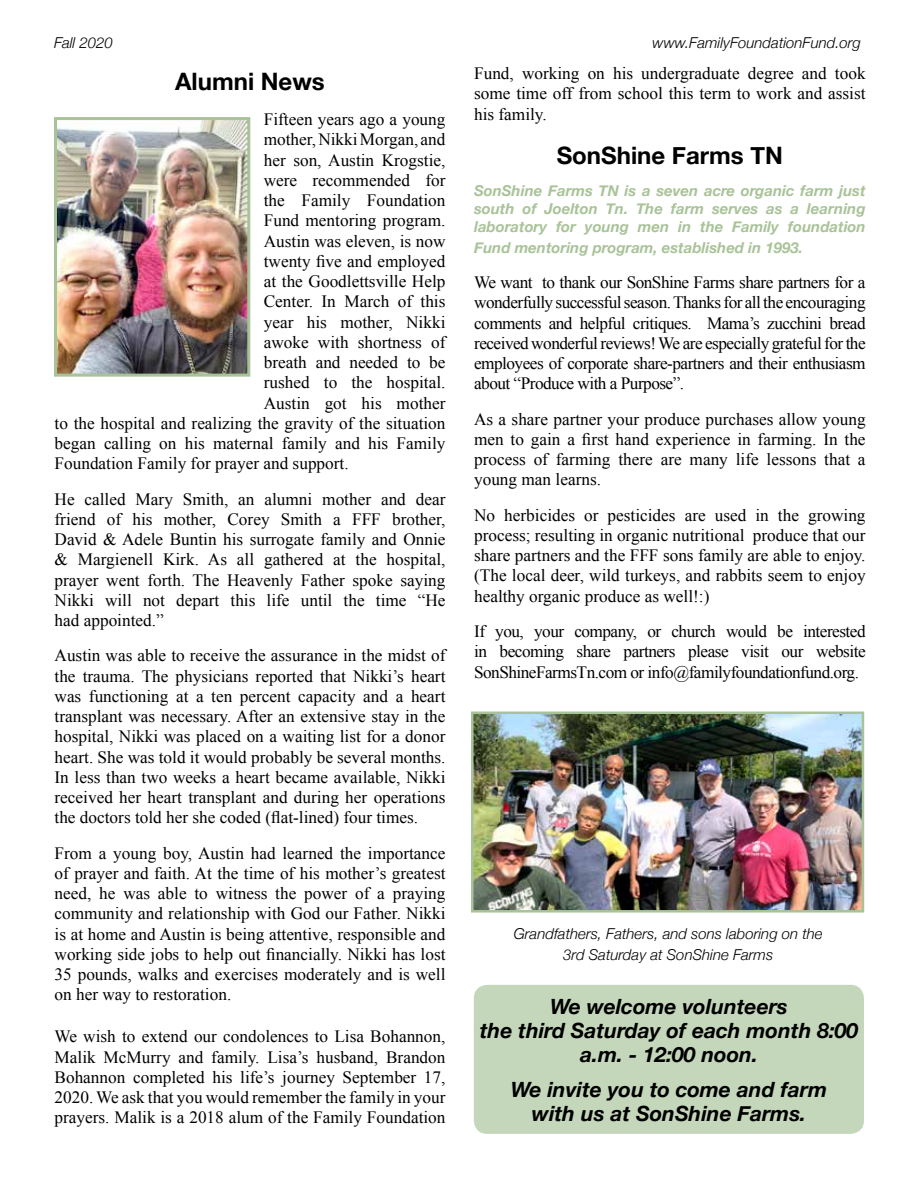
<style>
.page{position:relative;width:918px;height:1188px;background:#fff}
.page>*{position:absolute;margin:0;border:0;box-sizing:border-box;transform-origin:0 0}
.t1{font:700 24px "Helvetica Neue";color:#000}
.t2{font:italic 700 21px/24px "Helvetica Neue";color:#000;text-align:center}
.t3{font:17.25px/20.2px "Times New Roman";color:#000;text-align:justify}
.t4{font:italic 700 15px/18px "Helvetica Neue";color:#a9c398;text-align:justify}
.t5{font:italic 300 15px/21px "Helvetica Neue";color:#000;text-align:center}
</style>
<div class="page">
<div style="left:474px;top:985px;width:390px;height:149px;background:#c5d7bb;border-radius:14px"></div>
<img style="left:54px;top:117px;width:197px;height:260px">
<img style="left:471px;top:711px;width:394px;height:202px">
<p class="t5" style="left:54px;top:31px;width:60px">Fall 2020</p>
<p class="t5" style="left:653px;top:31px;width:210px">www.FamilyFoundationFund.org</p>
<h1 class="t1" style="left:175px;top:63px;width:151px">Alumni News</h1>
<p class="t3" style="left:264px;top:109px;width:183px">Fifteen years ago a young</p>
<p class="t3" style="left:264px;top:129px;width:183px">mother, Nikki Morgan, and</p>
<p class="t3" style="left:264px;top:150px;width:183px">her son, Austin Krogstie,</p>
<p class="t3" style="left:264px;top:170px;width:183px">were recommended for</p>
<p class="t3" style="left:264px;top:190px;width:183px">the Family Foundation</p>
<p class="t3" style="left:264px;top:210px;width:183px">Fund mentoring program.</p>
<p class="t3" style="left:264px;top:231px;width:183px">Austin was eleven, is now</p>
<p class="t3" style="left:264px;top:251px;width:183px">twenty five and employed</p>
<p class="t3" style="left:264px;top:271px;width:183px">at the Goodlettsville Help</p>
<p class="t3" style="left:264px;top:291px;width:183px">Center. In March of this</p>
<p class="t3" style="left:264px;top:312px;width:183px">year his mother, Nikki</p>
<p class="t3" style="left:264px;top:332px;width:183px">awoke with shortness of</p>
<p class="t3" style="left:264px;top:352px;width:183px">breath and needed to be</p>
<p class="t3" style="left:264px;top:372px;width:183px">rushed to the hospital.</p>
<p class="t3" style="left:264px;top:393px;width:183px">Austin got his mother</p>
<p class="t3" style="left:55px;top:413px;width:392px">to the hospital and realizing the gravity of the situation</p>
<p class="t3" style="left:55px;top:433px;width:392px">began calling on his maternal family and his Family</p>
<p class="t3" style="left:55px;top:453px;width:296px">Foundation Family for prayer and support.</p>
<p class="t3" style="left:55px;top:489px;width:392px">He called Mary Smith, an alumni mother and dear friend of his mother, Corey Smith a FFF brother, David &amp; Adele Buntin his surrogate family and Onnie &amp; Margienell Kirk. As all gathered at the hospital, prayer went forth. The Heavenly Father spoke saying Nikki will not depart this life until the time “He had appointed.”</p>
<p class="t3" style="left:55px;top:645px;width:392px">Austin was able to receive the assurance in the midst of the trauma. The physicians reported that Nikki’s heart was functioning at a ten percent capacity and a heart transplant was necessary. After an extensive stay in the hospital, Nikki was placed on a waiting list for a donor heart. She was told it would probably be several months.<br>In less than two weeks a heart became available, Nikki received her heart transplant and during her operations the doctors told her she coded (flat-lined) four times.</p>
<p class="t3" style="left:55px;top:843px;width:392px">From a young boy, Austin had learned the importance of prayer and faith. At the time of his mother’s greatest need, he was able to witness the power of a praying community and relationship with God our Father. Nikki is at home and Austin is being attentive, responsible and working side jobs to help out financially. Nikki has lost 35 pounds, walks and exercises moderately and is well on her way to restoration.</p>
<p class="t3" style="left:55px;top:1026px;width:392px">We wish to extend our condolences to Lisa Bohannon, Malik McMurry and family. Lisa’s husband, Brandon Bohannon completed his life’s journey September 17, 2020. We ask that you would remember the family in your prayers. Malik is a 2018 alum of the Family Foundation</p>
<p class="t3" style="left:474px;top:62px;width:393px">Fund, working on his undergraduate degree and took some time off from school this term to work and assist his family.</p>
<h1 class="t1" style="left:557px;top:137px;width:228px">SonShine Farms TN</h1>
<p class="t4" style="left:474px;top:182px;width:393px">SonShine Farms TN is a seven acre organic farm just south of Joelton Tn. The farm serves as a learning laboratory for young men in the Family foundation</p>
<p class="t4" style="left:474px;top:239px;width:330px">Fund mentoring program, established in 1993.</p>
<p class="t3" style="left:474px;top:272px;width:393px">We want to thank our SonShine Farms share partners for a wonderfully successful season. Thanks for all the encouraging comments and helpful critiques. Mama’s zucchini bread received wonderful reviews! We are especially grateful for the employees of corporate share-partners and their enthusiasm about “Produce with a Purpose”.</p>
<p class="t3" style="left:474px;top:409px;width:393px">As a share partner your produce purchases allow young men to gain a first hand experience in farming. In the process of farming there are many life lessons that a young man learns.</p>
<p class="t3" style="left:474px;top:505px;width:393px">No herbicides or pesticides are used in the growing process; resulting in organic nutritional produce that our share partners and the FFF sons family are able to enjoy. (The local deer, wild turkeys, and rabbits seem to enjoy healthy organic produce as well!:)</p>
<p class="t3" style="left:474px;top:621px;width:393px">If you, your company, or church would be interested in becoming share partners please visit our website SonShineFarmsTn.com or info@familyfoundationfund.org.</p>
<p class="t5" style="left:514px;top:923px;width:310px">Grandfathers, Fathers, and sons laboring on the<br>3rd Saturday at SonShine Farms</p>
<p class="t2" style="left:480px;top:995px;width:380px">We welcome volunteers<br>the third Saturday of each month 8:00 a.m. - 12:00 noon.</p>
<p class="t2" style="left:511px;top:1078px;width:318px">We invite you to come and farm with us at SonShine Farms.</p>
</div>
